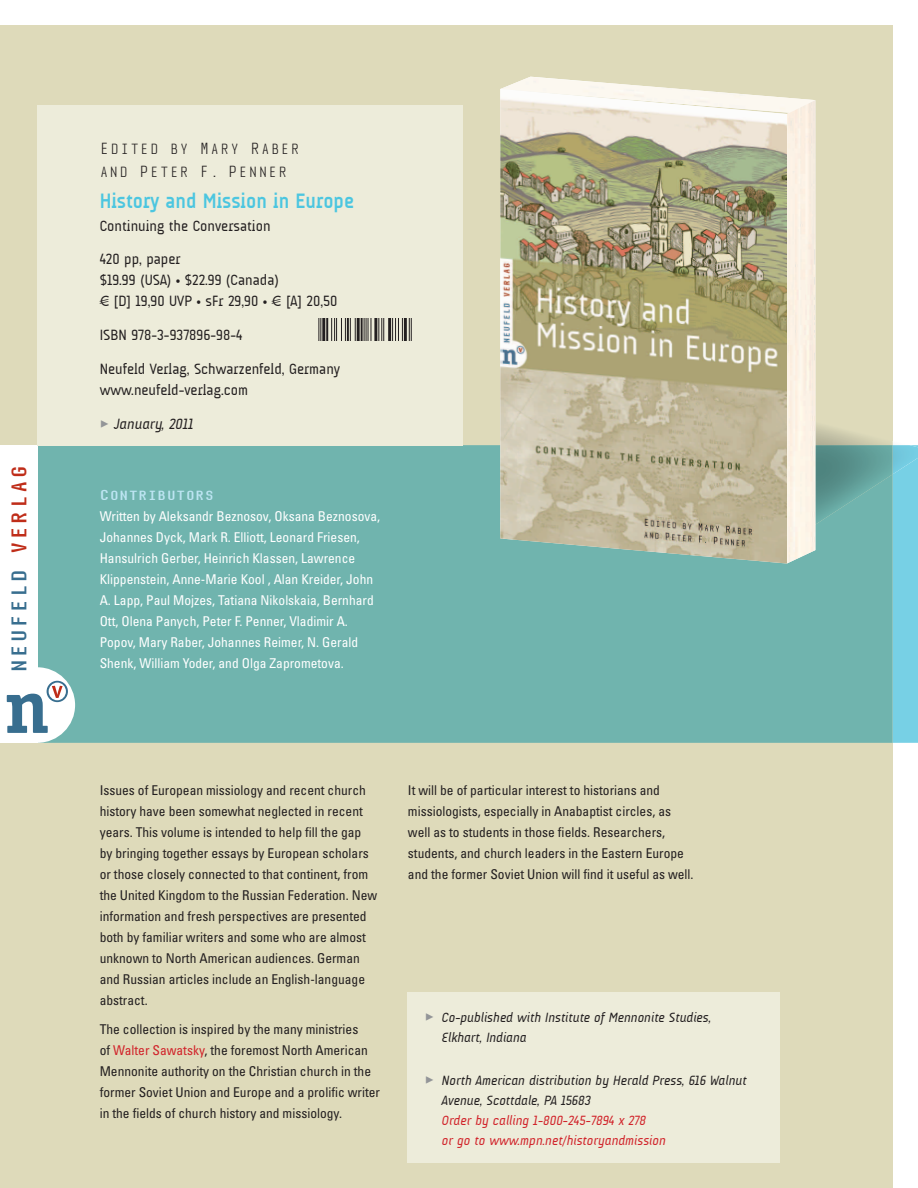
<style>
.page{position:relative;width:918px;height:1188px;background:#fff}
.page>*{position:absolute;margin:0;border:0;box-sizing:border-box;transform-origin:0 0}
.t1{font:23.7px "Audimat Mono";letter-spacing:.11em;color:#386e8f}
.t2{font:700 21px "A Udimat";color:#4cc6e0}
.t3{font:300 16.5px/22.5px "Audimat Mono";letter-spacing:.075em;color:#231f20}
.t4{font:15px/21px "A Udimat";color:#231f20}
.t5{font:italic 15px "A Udimat";color:#231f20}
.t6{font:14.85px "Audimat Mono";letter-spacing:.05em;color:#bde5f2;scale:1.11 1}
.t7{font:condensed 13.5px/21px "Univers LT";color:#231f20}
.t8{font:condensed 13.5px/21px "Univers LT";color:#fff}
.t9{font:italic 13.5px/20.2px "A Udimat";color:#231f20}
.t10{font:italic 13.5px/20.2px "A Udimat";color:#d1232a}
.s1{color:#bf2d19}
.s2{font-size:18px}
.s3{color:#939598}
.s4{font-size:16.2px}
.s5{color:#d1232a}
</style>
<div class="page">
<div style="left:0;top:26px;width:892px;height:1162px;background:#dedaba"></div>
<div style="left:892px;top:474px;width:26px;height:269px;background:#77d0e5"></div>
<div style="left:37px;top:445px;width:855px;height:298px;background:#70b4ae"></div>
<div style="left:0;top:445px;width:37px;height:298px;background:#fff"></div>
<div style="left:0;top:667px;width:75px;height:76px;background:#fff;border-radius:50%"></div>
<svg style="left:7px;top:681px;width:61px;height:52px"></svg>
<img style="left:815px;top:411px;width:77px;height:143px">
<img style="left:892px;top:445px;width:26px;height:29px">
<svg style="left:501px;top:77px;width:312px;height:23px"></svg>
<img style="left:787px;top:100px;width:28px;height:463px">
<img style="left:500px;top:89px;width:287px;height:475px">
<div style="left:37px;top:105px;width:426px;height:340px;background:#edecda"></div>
<svg style="left:321px;top:319px;width:88px;height:21px"></svg>
<svg style="left:318px;top:319px;width:3px;height:21px"></svg>
<hr style="left:322px;top:319px;width:3px;height:21px;background:#231f20">
<hr style="left:326px;top:319px;width:2px;height:21px;background:#231f20">
<svg style="left:331px;top:319px;width:25px;height:21px"></svg>
<hr style="left:357px;top:319px;width:3px;height:21px;background:#231f20">
<hr style="left:361px;top:319px;width:2px;height:21px;background:#231f20">
<svg style="left:364px;top:319px;width:7px;height:21px"></svg>
<hr style="left:374px;top:319px;width:3px;height:21px;background:#231f20">
<svg style="left:378px;top:319px;width:6px;height:21px"></svg>
<hr style="left:388px;top:319px;width:3px;height:21px;background:#231f20">
<svg style="left:392px;top:319px;width:11px;height:21px"></svg>
<hr style="left:404px;top:319px;width:3px;height:21px;background:#231f20">
<svg style="left:409px;top:319px;width:3px;height:21px"></svg>
<div style="left:408px;top:992px;width:372px;height:170px;background:#edecda"></div>
<h1 class="t1" style="left:7px;top:672px;width:208px;rotate:-90deg">NEUFELD <span class="s1">VERLAG</span></h1>
<p class="t3" style="left:100px;top:138px;width:201px"><span class="s2">E</span>DITED BY <span class="s2">M</span>ARY <span class="s2">R</span>ABER<br>AND <span class="s2">P</span>ETER <span class="s2">F</span>. <span class="s2">P</span>ENNER</p>
<h2 class="t2" style="left:100px;top:189px;width:256px">History and Mission in Europe</h2>
<p class="t4" style="left:100px;top:215px;width:172px">Continuing the Conversation</p>
<p class="t4" style="left:100px;top:249px;width:239px">420 pp, paper<br>$19.99 (USA) • $22.99 (Canada)<br>€ [D] 19,90 UVP • sFr 29,90 • € [A] 20,50</p>
<p class="t4" style="left:100px;top:325px;width:144px">ISBN 978-3-937896-98-4</p>
<p class="t4" style="left:100px;top:358px;width:242px">Neufeld Verlag, Schwarzenfeld, Germany www.neufeld-verlag.com</p>
<p class="t5" style="left:100px;top:415px;width:95px"><span class="s3">▸</span> January, 2011</p>
<p class="t6" style="left:100px;top:488px;width:104px"><span class="s4">C</span>ONTRIBUTORS</p>
<p class="t8" style="left:100px;top:506px;width:282px">Written by Aleksandr Beznosov, Oksana Beznosova, Johannes Dyck, Mark R. Elliott, Leonard Friesen, Hansulrich Gerber, Heinrich Klassen, Lawrence Klippenstein, Anne-Marie Kool , Alan Kreider, John A. Lapp, Paul Mojzes, Tatiana Nikolskaia, Bernhard Ott, Olena Panych, Peter F. Penner, Vladimir A.<br>Popov, Mary Raber, Johannes Reimer, N. Gerald Shenk, William Yoder, and Olga Zaprometova.</p>
<p class="t7" style="left:100px;top:779px;width:279px">Issues of European missiology and recent church history have been somewhat neglected in recent years. This volume is intended to help fill the gap by bringing together essays by European scholars or those closely connected to that continent, from the United Kingdom to the Russian Federation. New information and fresh perspectives are presented both by familiar writers and some who are almost unknown to North American audiences. German and Russian articles include an English-language abstract.</p>
<p class="t7" style="left:100px;top:1019px;width:282px">The collection is inspired by the many ministries<br>of <span class="s5">Walter Sawatsky</span>, the foremost North American Mennonite authority on the Christian church in the former Soviet Union and Europe and a prolific writer in the fields of church history and missiology.</p>
<p class="t7" style="left:408px;top:779px;width:287px">It will be of particular interest to historians and missiologists, especially in Anabaptist circles, as well as to students in those fields. Researchers, students, and church leaders in the Eastern Europe and the former Soviet Union will find it useful as well.</p>
<p class="t9" style="left:442px;top:1007px;width:271px;text-indent:-17px"><span class="s3">▸</span> Co-published with Institute of Mennonite Studies,<br>Elkhart, Indiana</p>
<p class="t9" style="left:442px;top:1070px;width:306px;text-indent:-17px"><span class="s3">▸</span> North American distribution by Herald Press, 616 Walnut<br>Avenue, Scottdale, PA 15683</p>
<p class="t10" style="left:442px;top:1110px;width:225px">Order by calling 1-800-245-7894 x 278<br>or go to www.mpn.net/historyandmission</p>
</div>
